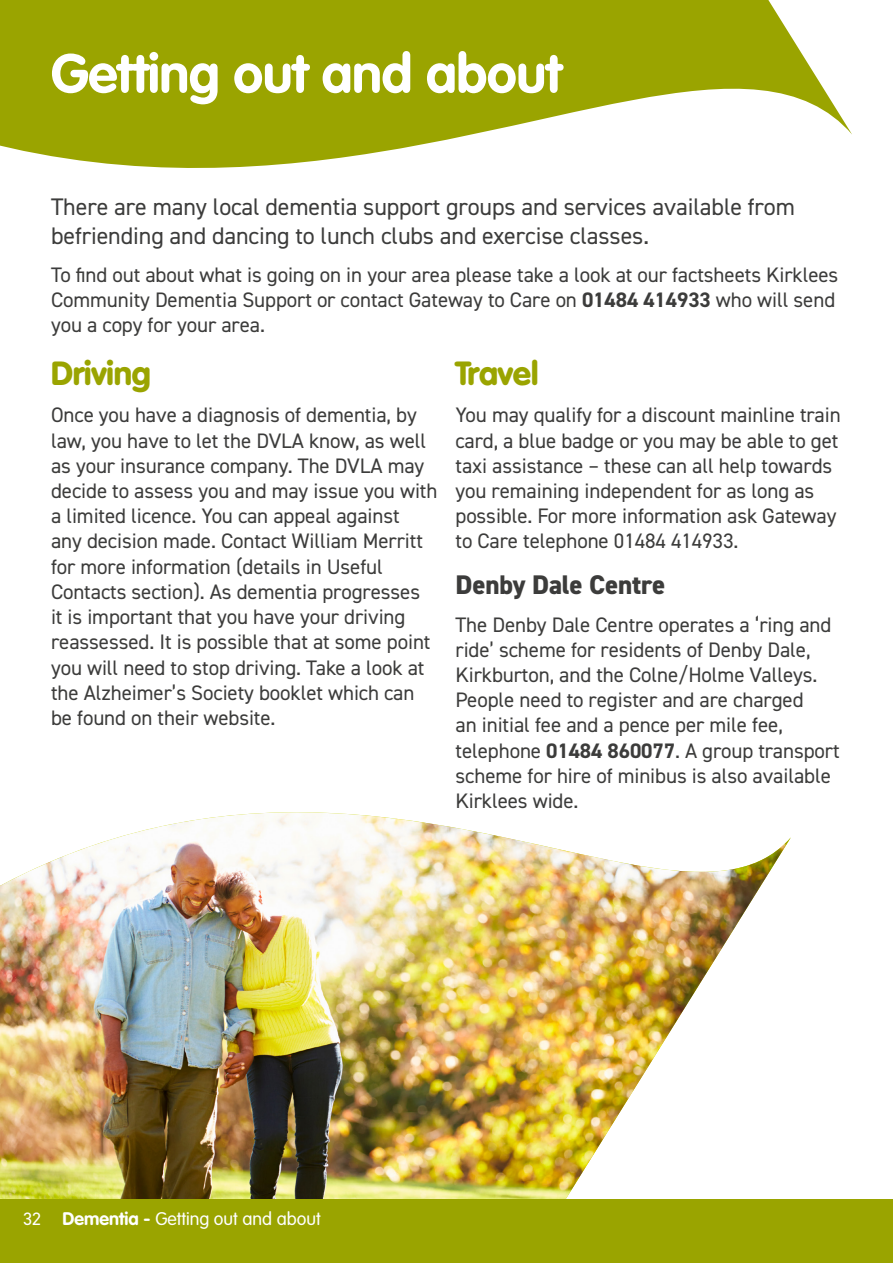
<style>
.page{position:relative;width:893px;height:1263px;background:#fff}
.page>*{position:absolute;margin:0;border:0;box-sizing:border-box;transform-origin:0 0}
.Section_Heading_-_H1{font:700 54px "VAG Rounded Std";letter-spacing:-.01em;color:#fff}
.Heading_-_H2{font:900 33px "VAG Rounded Std";letter-spacing:-.005em;color:#9aa400}
.Heading_-_H3{font:800 27px "DIN2014";letter-spacing:-.005em;color:#3c3c3b}
.t1{font:24px/28.8px "DIN2014";letter-spacing:-.005em;color:#3c3c3b}
.t2{font:21px/25.2px "DIN2014";letter-spacing:-.005em;color:#3c3c3b}
.t3{font:300 18px "VAG Rounded Std";color:#fff}
.s1{font-weight:700}
.s2{font-family:"DIN2014";font-weight:400}
</style>
<div class="page">
<svg style="left:0;top:0;width:852px;height:168px;fill:#9aa400"></svg>
<img style="left:0;top:812px;width:791px;height:387px">
<div style="left:0;top:1199px;width:893px;height:64px;background:#9aa400"></div>
<h1 class="Section_Heading_-_H1" style="left:51px;top:42px;width:512px">Getting out and about</h1>
<p class="t1" style="left:51px;top:192px;width:745px">There are many local dementia support groups and services available from befriending and dancing to lunch clubs and exercise classes.</p>
<p class="t2" style="left:51px;top:261px;width:789px">To find out about what is going on in your area please take a look at our factsheets Kirklees<br>Community Dementia Support or contact Gateway to Care on <span class="s1">01484 414933</span> who will send you a copy for your area.</p>
<h2 class="Heading_-_H2" style="left:51px;top:353px;width:101px">Driving</h2>
<p class="t2" style="left:51px;top:402px;width:388px">Once you have a diagnosis of dementia, by law, you have to let the DVLA know, as well as your insurance company. The DVLA may decide to assess you and may issue you with a limited licence. You can appeal against<br>any decision made. Contact William Merritt for more information (details in Useful Contacts section). As dementia progresses<br>it is important that you have your driving reassessed. It is possible that at some point you will need to stop driving. Take a look at the Alzheimer’s Society booklet which can be found on their website.</p>
<h2 class="Heading_-_H2" style="left:455px;top:353px;width:84px">Travel</h2>
<p class="t2" style="left:455px;top:402px;width:387px">You may qualify for a discount mainline train card, a blue badge or you may be able to get taxi assistance – these can all help towards you remaining independent for as long as possible. For more information ask Gateway to Care telephone 01484 414933.</p>
<h3 class="Heading_-_H3" style="left:455px;top:566px;width:211px">Denby Dale Centre</h3>
<p class="t2" style="left:455px;top:611px;width:386px">The Denby Dale Centre operates a ‘ring and ride’ scheme for residents of Denby Dale, Kirkburton, and the Colne/Holme Valleys.<br>People need to register and are charged<br>an initial fee and a pence per mile fee, telephone <span class="s1">01484 860077</span>. A group transport scheme for hire of minibus is also available Kirklees wide.</p>
<p class="t3" style="left:23px;top:1208px;width:299px"><span class="s2">32</span> <span class="s1">Dementia -</span> Getting out and about</p>
</div>
